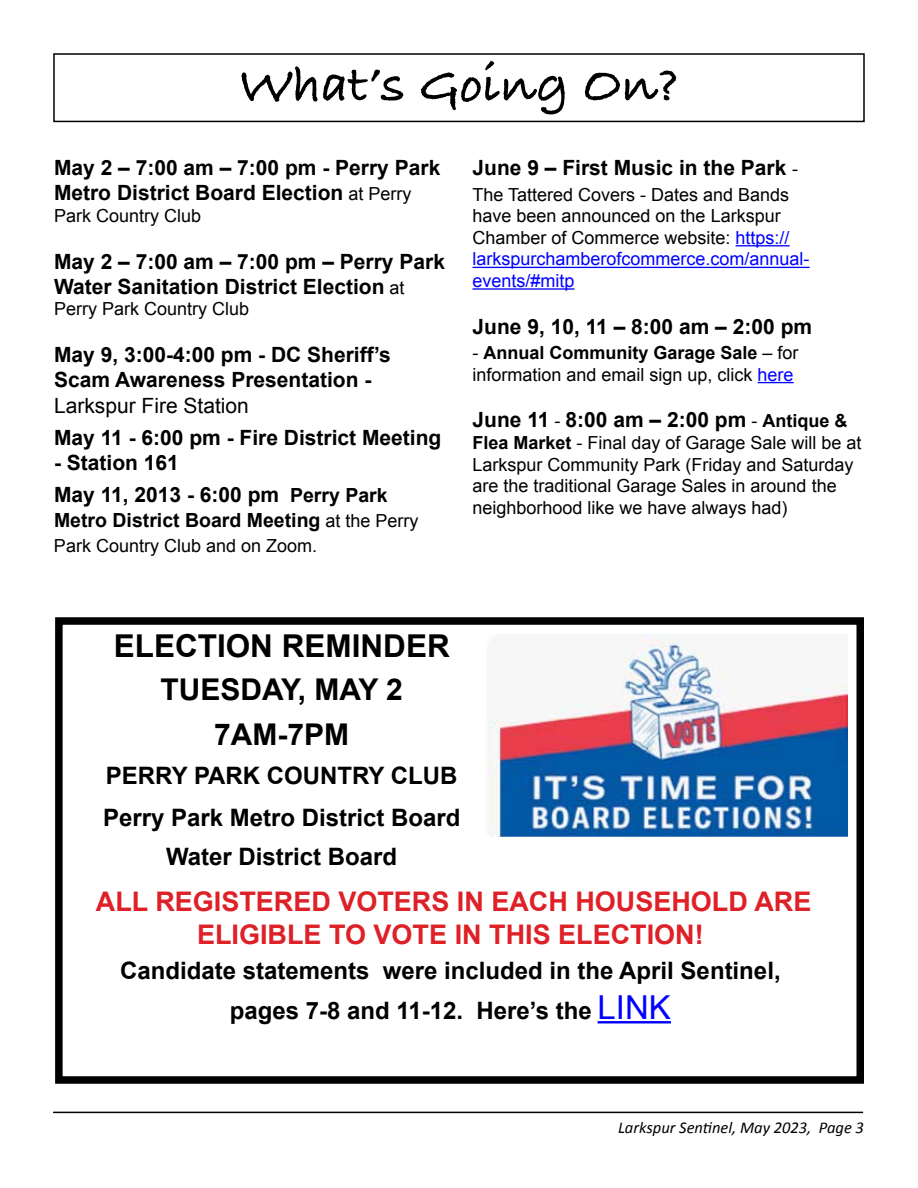
<style>
.page{position:relative;width:918px;height:1188px;background:#fff}
.page>*{position:absolute;margin:0;border:0;box-sizing:border-box;transform-origin:0 0}
.t1{font:700 54px "Bradley Hand ITCTT";color:#000}
.t2{font:700 31.5px "Arial";color:#000}
.t3{font:700 30px/44.5px "Arial";color:#000;text-align:center}
.t4{font:700 27px/32.4px "Arial";color:#de2027;text-align:center}
.t5{font:700 24px/42.3px "Arial";color:#000}
.t6{font:700 21px/25.2px "Arial";color:#000}
.t7{font:21px "Arial";color:#000}
.t8{font:700 19.5px "Arial";color:#000}
.t9{font:18px/21.6px "Arial";color:#000}
.t10{font:italic 16.5px "Calibri";color:#000}
.s1{font-weight:400;font-size:18px}
.s2{font-size:19.5px}
.s3{color:#00f}
.s4{font-weight:700}
.s5{font-size:18px}
.s6{font-weight:400;font-size:33px;color:#00f}
</style>
<div class="page">
<hr style="left:53px;top:1112px;width:810px;height:1px;background:#000">
<div style="left:53px;top:53px;width:812px;height:69px;border:2px solid #000"></div>
<hr style="left:736px;top:245px;width:54px;height:1px;background:#00f">
<hr style="left:472px;top:267px;width:338px;height:1px;background:#00f">
<hr style="left:472px;top:288px;width:103px;height:2px;background:#00f">
<hr style="left:758px;top:382px;width:36px;height:1px;background:#00f">
<div style="left:55px;top:617px;width:809px;height:467px;border:8px solid #000"></div>
<hr style="left:598px;top:1021px;width:73px;height:2px;background:#00f">
<img style="left:487px;top:635px;width:360px;height:202px">
<h1 class="t1" style="left:239px;top:44px;width:441px">What’s Going On?</h1>
<p class="t6" style="left:54px;top:156px;width:388px">May 2 – 7:00 am – 7:00 pm - Perry Park<br>Metro District Board Election <span class="s1">at Perry</span></p>
<p class="t9" style="left:54px;top:205px;width:149px">Park Country Club</p>
<p class="t6" style="left:54px;top:249px;width:393px">May 2 – 7:00 am – 7:00 pm – Perry Park<br>Water Sanitation District Election <span class="s1">at</span></p>
<p class="t9" style="left:54px;top:299px;width:197px">Perry Park Country Club</p>
<p class="t6" style="left:54px;top:343px;width:338px">May 9, 3:00-4:00 pm - DC Sheriff’s<br>Scam Awareness Presentation -</p>
<p class="t7" style="left:54px;top:392px;width:196px">Larkspur Fire Station</p>
<p class="t6" style="left:54px;top:425px;width:389px">May 11 - 6:00 pm - Fire District Meeting</p>
<p class="t6" style="left:54px;top:447px;width:335px;line-height:32px">- Station 161<br>May 11, 2013 - 6:00 pm <span class="s2">Perry Park</span></p>
<p class="t8" style="left:54px;top:507px;width:366px">Metro District Board Meeting <span class="s1">at the Perry</span></p>
<p class="t9" style="left:54px;top:535px;width:265px">Park Country Club and on Zoom.</p>
<p class="t6" style="left:472px;top:156px;width:327px">June 9 – First Music in the Park <span class="s1">-</span></p>
<p class="t9" style="left:472px;top:184px;width:339px">The Tattered Covers - Dates and Bands have been announced on the Larkspur Chamber of Commerce website: <span class="s3">https:// larkspurchamberofcommerce.com/annual&shy;events/#mitp</span></p>
<p class="t6" style="left:472px;top:315px;width:341px">June 9, 10, 11 – 8:00 am – 2:00 pm</p>
<p class="t9" style="left:472px;top:342px;width:328px">- <span class="s4">Annual Community Garage Sale</span> – for information and email sign up, click <span class="s3">here</span></p>
<p class="t6" style="left:472px;top:408px;width:376px">June 11 <span class="s1">-</span> 8:00 am – 2:00 pm <span class="s1">-</span> <span class="s5">Antique &amp;</span></p>
<p class="t9" style="left:472px;top:432px;width:391px"><span class="s4">Flea Market</span> - Final day of Garage Sale will be at Larkspur Community Park (Friday and Saturday are the traditional Garage Sales in around the neighborhood like we have always had)</p>
<h2 class="t2" style="left:114px;top:625px;width:338px">ELECTION REMINDER</h2>
<h3 class="t3" style="left:161px;top:668px;width:244px">TUESDAY, MAY 2<br>7AM-7PM</h3>
<h3 class="t5" style="left:103px;top:755px;width:359px">PERRY PARK COUNTRY CLUB<br>Perry Park Metro District Board</h3>
<h3 class="t5" style="left:166px;top:836px;width:233px">Water District Board</h3>
<h3 class="t4" style="left:96px;top:886px;width:717px">ALL REGISTERED VOTERS IN EACH HOUSEHOLD ARE<br>ELIGIBLE TO VOTE IN THIS ELECTION!</h3>
<h3 class="t5" style="left:120px;top:952px;width:662px;line-height:39.6px;text-align:center">Candidate statements were included in the April Sentinel, pages 7-8 and 11-12. Here’s the <span class="s6">LINK</span></h3>
<p class="t10" style="left:618px;top:1117px;width:247px">Larkspur Sentinel, May 2023, Page 3</p>
</div>
